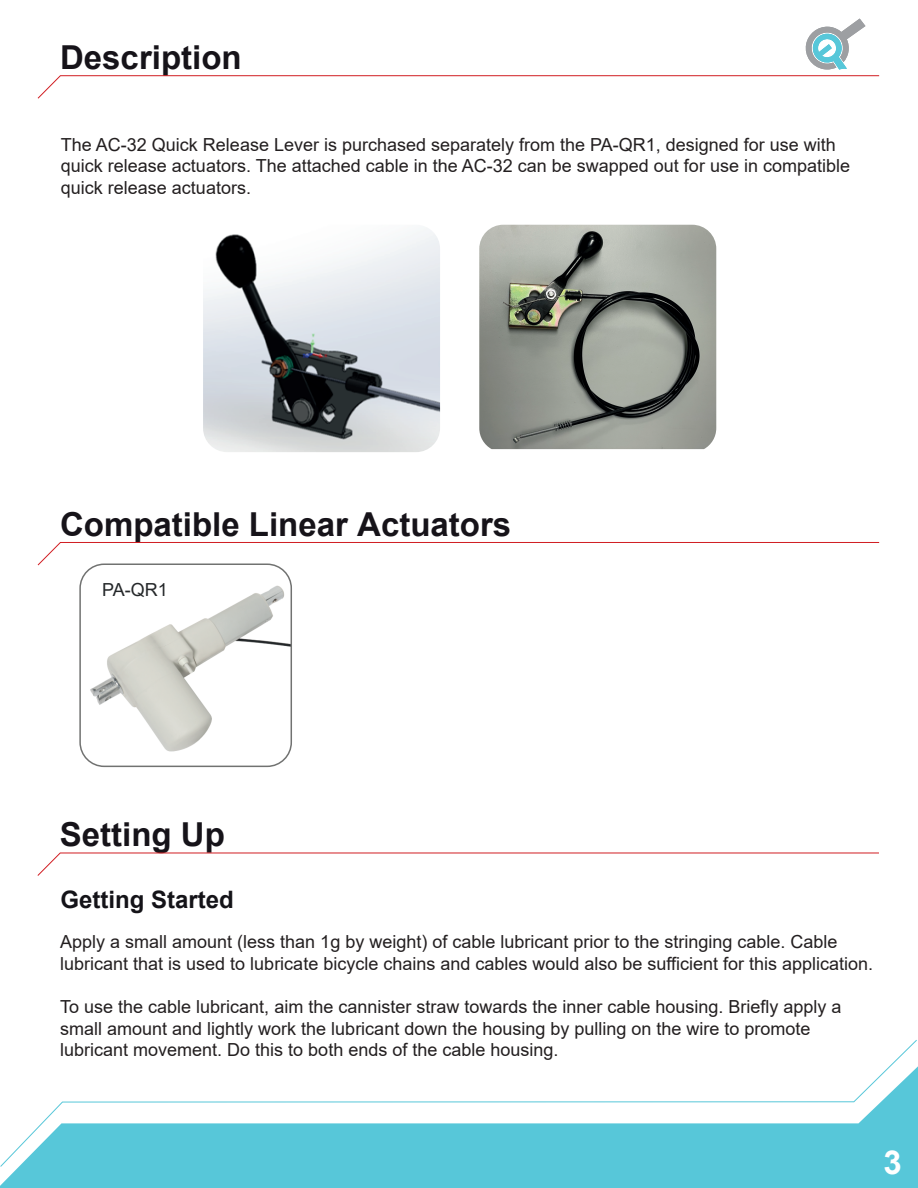
<style>
.page{position:relative;width:918px;height:1188px;background:#fff}
.page>*{position:absolute;margin:0;border:0;box-sizing:border-box;transform-origin:0 0}
.t1{font:700 33px "Arial";color:#161319}
.t2{font:700 33px "Arial";color:#fff}
.t3{font:700 24px "Arial";color:#141318}
.t4{font:18px/21.6px "Arial";color:#231f20}
.t5{font:18px "Arial";color:#242729}
</style>
<div class="page">
<div style="left:0;top:1168px;width:918px;height:20px;background:#57c7d9"></div>
<svg style="left:0;top:1040px;width:918px;height:128px"></svg>
<svg style="left:37px;top:542px;width:843px;height:24px"></svg>
<svg style="left:37px;top:852px;width:842px;height:24px"></svg>
<svg style="left:37px;top:19px;width:843px;height:80px"></svg>
<img style="left:203px;top:228px;width:237px;height:224px">
<img style="left:479px;top:225px;width:237px;height:224px">
<img style="left:80px;top:564px;width:211px;height:202px">
<svg style="left:272px;top:652px;width:17px;height:53px"></svg>
<div style="left:79px;top:564px;width:213px;height:203px;border:2px solid #717271;border-radius:24px"></div>
<h1 class="t1" style="left:60px;top:34px;width:183px">Description</h1>
<p class="t4" style="left:61px;top:133px;width:791px">The AC-32 Quick Release Lever is purchased separately from the PA-QR1, designed for use with quick release actuators. The attached cable in the AC-32 can be swapped out for use in compatible quick release actuators.</p>
<h1 class="t1" style="left:60px;top:501px;width:453px">Compatible Linear Actuators</h1>
<p class="t5" style="left:102px;top:577px;width:67px">PA-QR1</p>
<h1 class="t1" style="left:60px;top:812px;width:167px">Setting Up</h1>
<h2 class="t3" style="left:60px;top:882px;width:175px">Getting Started</h2>
<p class="t4" style="left:60px;top:931px;width:815px">Apply a small amount (less than 1g by weight) of cable lubricant prior to the stringing cable. Cable lubricant that is used to lubricate bicycle chains and cables would also be sufficient for this application.</p>
<p class="t4" style="left:60px;top:996px;width:783px">To use the cable lubricant, aim the cannister straw towards the inner cable housing. Briefly apply a small amount and lightly work the lubricant down the housing by pulling on the wire to promote lubricant movement. Do this to both ends of the cable housing.</p>
<h1 class="t2" style="left:883px;top:1139px;width:20px">3</h1>
</div>
